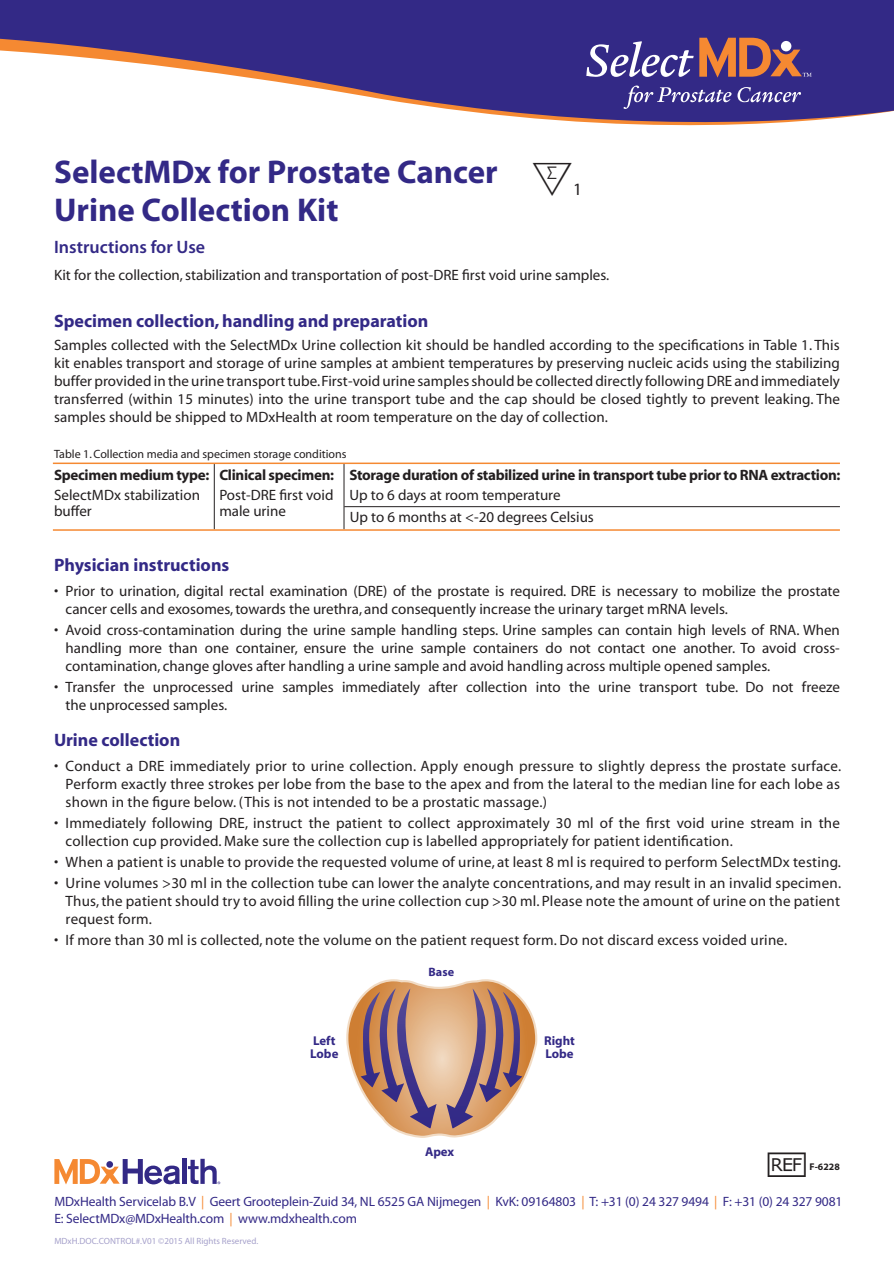
<style>
.page{position:relative;width:894px;height:1263px;background:#fff}
.page>*{position:absolute;margin:0;border:0;box-sizing:border-box;transform-origin:0 0}
.t1{font:44.1px "MDD EN980";color:#231f20}
.t2{font:700 33px/37.5px "Myriad Pro";color:#332986}
.t3{font:33px "MDD EN980";color:#231f20}
.t4{font:700 18px "Myriad";color:#332986}
.t5{font:600 18px "Myriad Pro";color:#332986}
.t6{font:17.4px "Myriad Pro";color:#231f20}
.t7{font:15px/18px "Myriad";letter-spacing:.005em;color:#231f20;text-align:justify}
.t8{font:700 15px "Myriad";letter-spacing:-.02em;color:#231f20}
.t9{font:15px "Myriad Pro";color:#231f20}
.t10{font:13.5px/16.5px "Myriad Pro";letter-spacing:-.01em;color:#332986}
.t11{font:700 12.75px/13.5px "Myriad Pro";color:#332986}
.t12{font:700 12.15px "Myriad Pro";color:#332986}
.t13{font:12px "Myriad";color:#231f20}
.t14{font:700 9.75px "Myriad Pro";color:#231f20}
.t15{font:9px "Myriad Pro";color:#a6a1cb}
.s1{color:#f58932}
</style>
<div class="page">
<svg style="left:0;top:0;width:893px;height:125px;fill:#332986"></svg>
<svg style="left:586px;top:41px;width:107px;height:36px"></svg>
<svg style="left:699px;top:38px;width:112px;height:40px;background:#945b60"></svg>
<svg style="left:737px;top:87px;width:63px;height:15px"></svg>
<svg style="left:623px;top:86px;width:108px;height:23px;background:#574f9b"></svg>
<hr style="left:214px;top:464px;width:1px;height:65px;background:#231f20">
<hr style="left:343px;top:464px;width:1px;height:65px;background:#231f20">
<hr style="left:344px;top:506px;width:495px;height:1px;background:#231f20">
<hr style="left:53px;top:462px;width:786px;height:2px;background:#f58932">
<hr style="left:53px;top:529px;width:786px;height:2px;background:#f58932">
<svg style="left:346px;top:979px;width:192px;height:158px"></svg>
<hr style="left:182px;top:1158px;width:4px;height:25px;background:#332986">
<svg style="left:54px;top:1159px;width:126px;height:25px"></svg>
<svg style="left:188px;top:1158px;width:32px;height:26px"></svg>
<h2 class="t2" style="left:54px;top:152px;width:445px">SelectMDx for Prostate Cancer<br>Urine Collection Kit</h2>
<p class="t5" style="left:54px;top:235px;width:153px">Instructions for Use</p>
<h1 class="t1" style="left:532px;top:162px;width:48px">X</h1>
<p class="t6" style="left:573px;top:178px;width:10px">1</p>
<p class="t7" style="left:54px;top:266px;width:556px">Kit for the collection, stabilization and transportation of post-DRE first void urine samples.</p>
<p class="t4" style="left:54px;top:312px;width:376px">Specimen collection, handling and preparation</p>
<p class="t7" style="left:54px;top:336px;width:787px">Samples collected with the SelectMDx Urine collection kit should be handled according to the specifications in Table 1. This kit enables transport and storage of urine samples at ambient temperatures by preserving nucleic acids using the stabilizing buffer provided in the urine transport tube. First-void urine samples should be collected directly following DRE and immediately transferred (within 15 minutes) into the urine transport tube and the cap should be closed tightly to prevent leaking. The samples should be shipped to MDxHealth at room temperature on the day of collection.</p>
<p class="t13" style="left:54px;top:448px;width:294px">Table 1. Collection media and specimen storage conditions</p>
<p class="t8" style="left:54px;top:467px;width:787px">Specimen medium type: Clinical specimen: Storage duration of stabilized urine in transport tube prior to RNA extraction:</p>
<p class="t7" style="left:54px;top:486px;width:147px">SelectMDx stabilization</p>
<p class="t7" style="left:349px;top:484px;width:245px;line-height:22.5px;text-indent:-130px">Post-DRE first void Up to 6 days at room temperature<br>Up to 6 months at &lt;-20 degrees Celsius</p>
<p class="t4" style="left:54px;top:555px;width:177px">Physician instructions</p>
<p class="t7" style="left:66px;top:582px;width:775px;text-indent:-12px">• Prior to urination, digital rectal examination (DRE) of the prostate is required. DRE is necessary to mobilize the prostate cancer cells and exosomes, towards the urethra, and consequently increase the urinary target mRNA levels.</p>
<p class="t7" style="left:66px;top:621px;width:775px;text-indent:-12px">• Avoid cross-contamination during the urine sample handling steps. Urine samples can contain high levels of RNA. When handling more than one container, ensure the urine sample containers do not contact one another. To avoid cross&shy;contamination, change gloves after handling a urine sample and avoid handling across multiple opened samples.</p>
<p class="t7" style="left:66px;top:678px;width:775px;text-indent:-12px">• Transfer the unprocessed urine samples immediately after collection into the urine transport tube. Do not freeze the unprocessed samples.</p>
<p class="t4" style="left:54px;top:730px;width:128px">Urine collection</p>
<p class="t7" style="left:66px;top:758px;width:776px;text-indent:-12px">• Conduct a DRE immediately prior to urine collection. Apply enough pressure to slightly depress the prostate surface.<br>Perform exactly three strokes per lobe from the base to the apex and from the lateral to the median line for each lobe as shown in the figure below. (This is not intended to be a prostatic massage.)</p>
<p class="t7" style="left:66px;top:815px;width:775px;text-indent:-12px">• Immediately following DRE, instruct the patient to collect approximately 30 ml of the first void urine stream in the collection cup provided. Make sure the collection cup is labelled appropriately for patient identification.</p>
<p class="t7" style="left:54px;top:854px;width:788px">• When a patient is unable to provide the requested volume of urine, at least 8 ml is required to perform SelectMDx testing.</p>
<p class="t7" style="left:66px;top:875px;width:776px;text-indent:-12px">• Urine volumes &gt;30 ml in the collection tube can lower the analyte concentrations, and may result in an invalid specimen.<br>Thus, the patient should try to avoid filling the urine collection cup &gt;30 ml. Please note the amount of urine on the patient request form.</p>
<p class="t7" style="left:54px;top:932px;width:734px">• If more than 30 ml is collected, note the volume on the patient request form. Do not discard excess voided urine.</p>
<p class="t9" style="left:54px;top:501px;width:39px">buffer</p>
<p class="t9" style="left:219px;top:501px;width:68px">male urine</p>
<p class="t11" style="left:310px;top:1033px;width:30px">Left<br>Lobe</p>
<p class="t12" style="left:428px;top:964px;width:27px">Base</p>
<p class="t11" style="left:425px;top:1144px;width:31px">Apex</p>
<p class="t11" style="left:544px;top:1033px;width:32px">Right<br>Lobe</p>
<h2 class="t3" style="left:767px;top:1152px;width:48px">h</h2>
<p class="t14" style="left:809px;top:1160px;width:32px">F-6228</p>
<p class="t10" style="left:54px;top:1193px;width:789px">MDxHealth Servicelab B.V <span class="s1">|</span> Geert Grooteplein-Zuid 34, NL 6525 GA Nijmegen <span class="s1">|</span> KvK: 09164803 <span class="s1">|</span> T: +31 (0) 24 327 9494 <span class="s1">|</span> F: +31 (0) 24 327 9081<br>E: SelectMDx@MDxHealth.com <span class="s1">|</span> www.mdxhealth.com</p>
<p class="t15" style="left:54px;top:1235px;width:205px">MDxH.DOC.CONTROL#.V01 ©2015 All Rights Reserved.</p>
</div>
